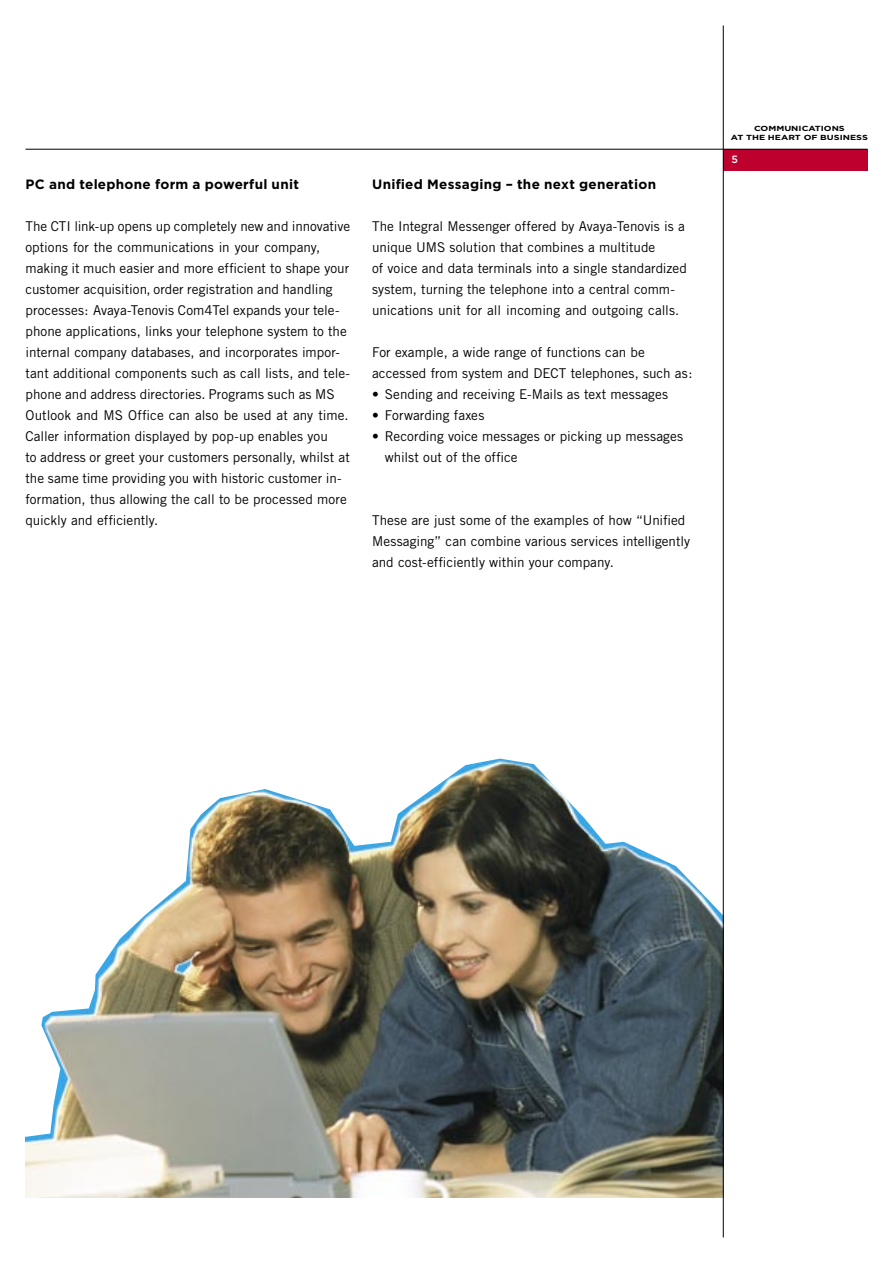
<style>
.page{position:relative;width:893px;height:1263px;background:#fff}
.page>*{position:absolute;margin:0;border:0;box-sizing:border-box;transform-origin:0 0}
.Copy{font:13.5px/21px "Trade Gothic";color:#000}
.Subline_Schwarz{font:700 13.5px "Gotham";letter-spacing:.02em;color:#000}
.t1{font:500 10.5px "Gotham";color:#fff}
.t2{font:700 7.35px/9px "Gotham";color:#000;text-align:center;scale:1.25 1}
</style>
<div class="page">
<img style="left:26px;top:759px;width:697px;height:438px">
<div style="left:723px;top:149px;width:144px;height:21px;background:#be002f"></div>
<hr style="left:26px;top:149px;width:841px;height:1px;background:#000">
<hr style="left:723px;top:26px;width:1px;height:1211px;background:#000">
<p class="Subline_Schwarz" style="left:26px;top:176px;width:275px">PC and telephone form a powerful unit</p>
<p class="Copy" style="left:26px;top:216px;width:326px">The CTI link-up opens up completely new and innovative options for the communications in your company, making it much easier and more efficient to shape your customer acquisition, order registration and handling processes: Avaya-Tenovis Com4Tel expands your tele&shy;phone applications, links your telephone system to the internal company databases, and incorporates impor&shy;tant additional components such as call lists, and tele&shy;phone and address directories. Programs such as MS Outlook and MS Office can also be used at any time.<br>Caller information displayed by pop-up enables you<br>to address or greet your customers personally, whilst at the same time providing you with historic customer in&shy;formation, thus allowing the call to be processed more quickly and efficiently.</p>
<p class="Subline_Schwarz" style="left:372px;top:176px;width:285px">Unified Messaging – the next generation</p>
<p class="Copy" style="left:372px;top:216px;width:316px">The Integral Messenger offered by Avaya-Tenovis is a unique UMS solution that combines a multitude<br>of voice and data terminals into a single standardized system, turning the telephone into a central comm&shy;unications unit for all incoming and outgoing calls.</p>
<p class="Copy" style="left:372px;top:342px;width:322px">For example, a wide range of functions can be accessed from system and DECT telephones, such as:</p>
<p class="Copy" style="left:372px;top:384px;width:298px">• Sending and receiving E-Mails as text messages</p>
<p class="Copy" style="left:372px;top:405px;width:114px">• Forwarding faxes</p>
<p class="Copy" style="left:385px;top:426px;width:300px;text-indent:-13px">• Recording voice messages or picking up messages whilst out of the office</p>
<p class="Copy" style="left:372px;top:510px;width:320px">These are just some of the examples of how “Unified<br>Messaging” can combine various services intelligently and cost-efficiently within your company.</p>
<p class="t2" style="left:731px;top:124px;width:111px">COMMUNICATIONS<br>AT THE HEART OF BUSINESS</p>
<p class="t1" style="left:731px;top:153px;width:8px">5</p>
</div>
